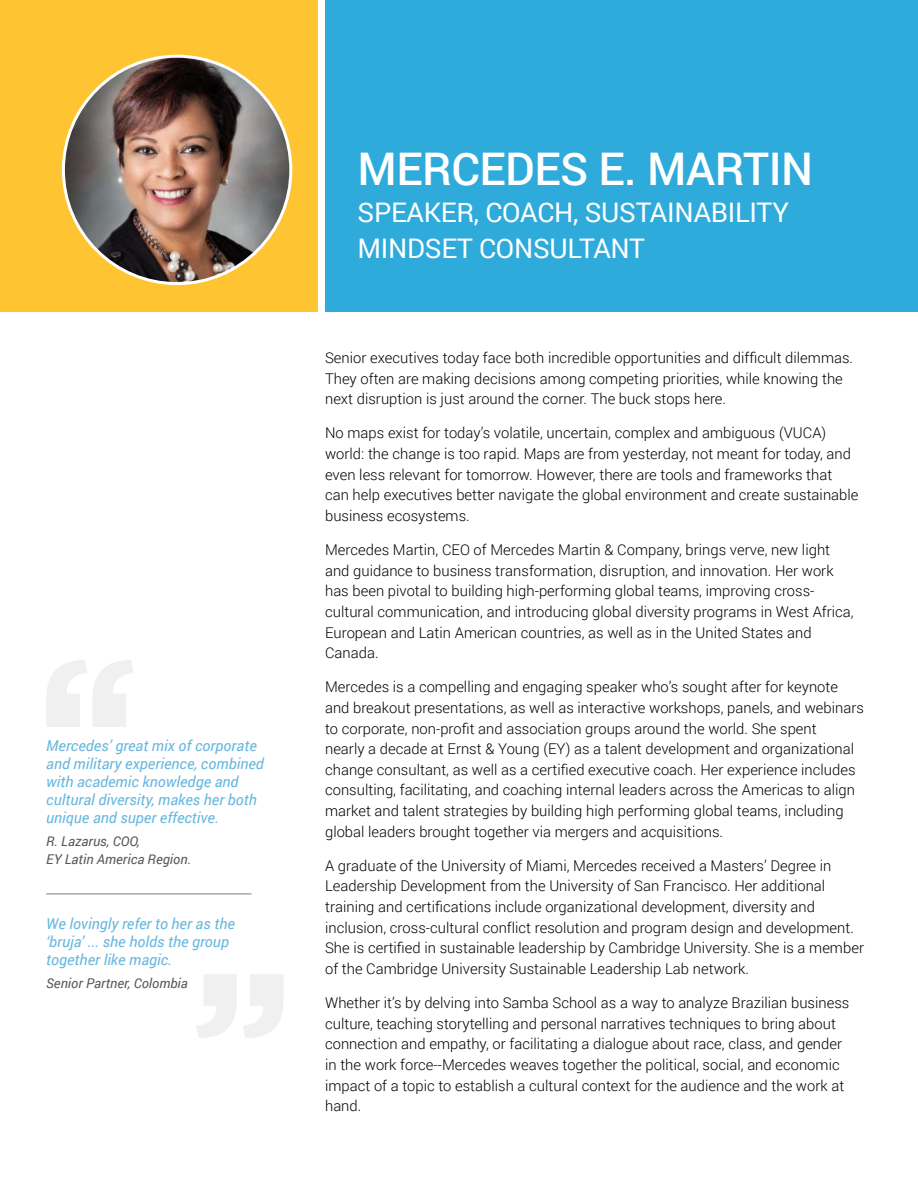
<style>
.page{position:relative;width:918px;height:1188px;background:#fff}
.page>*{position:absolute;margin:0;border:0;box-sizing:border-box;transform-origin:0 0}
.t1{font:500 45px "Roboto";letter-spacing:-.01em;color:#fff}
.t2{font:27px/36.3px "Roboto";letter-spacing:-.01em;color:#fff}
.t3{font:italic 15px/18px "Roboto";color:#66b7e0}
.t4{font:300 14.85px/20.7px "Roboto";color:#000}
.t5{font:italic 13.5px/18px "Roboto";color:#58595b}
</style>
<div class="page">
<div style="left:325px;top:0;width:593px;height:311px;background:#2eaadb"></div>
<div style="left:0;top:0;width:318px;height:311px;background:#ffc432"></div>
<img style="left:63px;top:56px;width:228px;height:228px;border-radius:114px">
<svg style="left:46px;top:660px;width:87px;height:67px"></svg>
<svg style="left:196px;top:974px;width:87px;height:64px"></svg>
<hr style="left:46px;top:893px;width:205px;height:2px;background:#a5a7aa">
<p class="t3" style="left:46px;top:736px;width:219px">Mercedes’ great mix of corporate and military experience, combined with academic knowledge and cultural diversity, makes her both unique and super effective.</p>
<p class="t5" style="left:46px;top:832px;width:146px">R. Lazarus, COO,<br>EY Latin America Region.</p>
<p class="t3" style="left:46px;top:914px;width:190px">We lovingly refer to her as the ‘bruja’ ... she holds the group together like magic.</p>
<p class="t5" style="left:46px;top:974px;width:143px">Senior Partner, Colombia</p>
<h1 class="t1" style="left:357px;top:138px;width:457px">MERCEDES E. MARTIN</h1>
<h2 class="t2" style="left:357px;top:193px;width:433px">SPEAKER, COACH, SUSTAINABILITY<br>MINDSET CONSULTANT</h2>
<p class="t4" style="left:325px;top:347px;width:530px">Senior executives today face both incredible opportunities and difficult dilemmas.<br>They often are making decisions among competing priorities, while knowing the next disruption is just around the corner. The buck stops here.</p>
<p class="t4" style="left:325px;top:422px;width:535px">No maps exist for today’s volatile, uncertain, complex and ambiguous (VUCA) world: the change is too rapid. Maps are from yesterday, not meant for today, and even less relevant for tomorrow. However, there are tools and frameworks that can help executives better navigate the global environment and create sustainable business ecosystems.</p>
<p class="t4" style="left:325px;top:539px;width:530px">Mercedes Martin, CEO of Mercedes Martin &amp; Company, brings verve, new light and guidance to business transformation, disruption, and innovation. Her work has been pivotal to building high-performing global teams, improving cross&shy;cultural communication, and introducing global diversity programs in West Africa, European and Latin American countries, as well as in the United States and Canada.</p>
<p class="t4" style="left:325px;top:676px;width:540px">Mercedes is a compelling and engaging speaker who’s sought after for keynote and breakout presentations, as well as interactive workshops, panels, and webinars to corporate, non-profit and association groups around the world. She spent<br>nearly a decade at Ernst &amp; Young (EY) as a talent development and organizational change consultant, as well as a certified executive coach. Her experience includes consulting, facilitating, and coaching internal leaders across the Americas to align market and talent strategies by building high performing global teams, including global leaders brought together via mergers and acquisitions.</p>
<p class="t4" style="left:325px;top:855px;width:540px">A graduate of the University of Miami, Mercedes received a Masters’ Degree in Leadership Development from the University of San Francisco. Her additional training and certifications include organizational development, diversity and inclusion, cross-cultural conflict resolution and program design and development.<br>She is certified in sustainable leadership by Cambridge University. She is a member of the Cambridge University Sustainable Leadership Lab network.</p>
<p class="t4" style="left:325px;top:992px;width:526px">Whether it’s by delving into Samba School as a way to analyze Brazilian business culture, teaching storytelling and personal narratives techniques to bring about connection and empathy, or facilitating a dialogue about race, class, and gender in the work force--Mercedes weaves together the political, social, and economic impact of a topic to establish a cultural context for the audience and the work at hand.</p>
</div>
